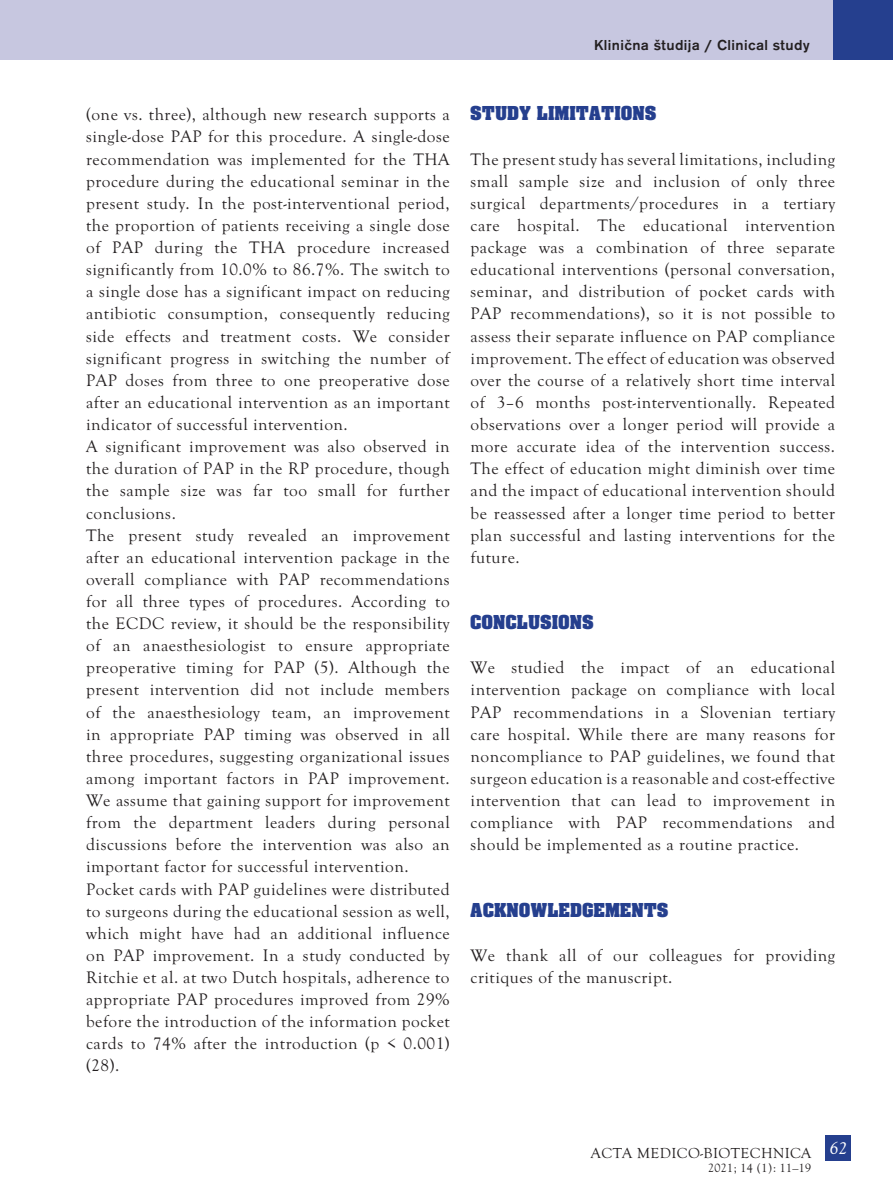
<style>
.page{position:relative;width:893px;height:1191px;background:#fff}
.page>*{position:absolute;margin:0;border:0;box-sizing:border-box;transform-origin:0 0}
.Mednaslov{font:700 21px "Aachen PCE";letter-spacing:.03em;color:#253f8e}
.t1{font:italic 18px "Goudy Old Sty TCE";color:#fff}
.Navaden{font:17.25px/22px "Goudy Old Sty TCE";letter-spacing:.03em;color:#231f20;text-align:justify}
.t2{font:500 15px "Accius TCE";letter-spacing:.025em;color:#231f20}
.t3{font:15px "Goudy Old Sty TCE";letter-spacing:.025em;color:#231f20}
.NOGA_letnik_LEVA{font:12px "MM Goudy";letter-spacing:.025em;color:#231f20}
</style>
<div class="page">
<div style="left:825px;top:1135px;width:26px;height:26px;background:#253f8e"></div>
<div style="left:0;top:0;width:833px;height:60px;background:#c7c7e0"></div>
<div style="left:833px;top:0;width:60px;height:60px;background:#253f8e"></div>
<p class="t2" style="left:594px;top:36px;width:217px">Klinična študija / Clinical study</p>
<p class="Navaden" style="left:86px;top:104px;width:365px">(one vs. three), although new research supports a single-dose PAP for this procedure. A single-dose recommendation was implemented for the THA procedure during the educational seminar in the present study. In the post-interventional period, the proportion of patients receiving a single dose of PAP during the THA procedure increased significantly from 10.0% to 86.7%. The switch to a single dose has a significant impact on reducing antibiotic consumption, consequently reducing side effects and treatment costs. We consider significant progress in switching the number of PAP doses from three to one preoperative dose after an educational intervention as an important indicator of successful intervention.</p>
<p class="Navaden" style="left:86px;top:435px;width:365px">A significant improvement was also observed in the duration of PAP in the RP procedure, though the sample size was far too small for further conclusions.</p>
<p class="Navaden" style="left:86px;top:524px;width:365px">The present study revealed an improvement after an educational intervention package in the overall compliance with PAP recommendations for all three types of procedures. According to the ECDC review, it should be the responsibility of an anaesthesiologist to ensure appropriate preoperative timing for PAP (5). Although the present intervention did not include members of the anaesthesiology team, an improvement in appropriate PAP timing was observed in all three procedures, suggesting organizational issues among important factors in PAP improvement.<br>We assume that gaining support for improvement from the department leaders during personal discussions before the intervention was also an important factor for successful intervention.</p>
<p class="Navaden" style="left:86px;top:878px;width:365px">Pocket cards with PAP guidelines were distributed to surgeons during the educational session as well, which might have had an additional influence on PAP improvement. In a study conducted by Ritchie et al. at two Dutch hospitals, adherence to appropriate PAP procedures improved from 29% before the introduction of the information pocket cards to 74% after the introduction (p &lt; 0.001) (28).</p>
<p class="Mednaslov" style="left:471px;top:103px;width:187px">STUDY LIMITATIONS</p>
<p class="Navaden" style="left:471px;top:148px;width:366px">The present study has several limitations, including small sample size and inclusion of only three surgical departments/procedures in a tertiary care hospital. The educational intervention package was a combination of three separate educational interventions (personal conversation, seminar, and distribution of pocket cards with PAP recommendations), so it is not possible to assess their separate influence on PAP compliance improvement. The effect of education was observed over the course of a relatively short time interval of 3–6 months post-interventionally. Repeated observations over a longer period will provide a more accurate idea of the intervention success.<br>The effect of education might diminish over time and the impact of educational intervention should be reassessed after a longer time period to better plan successful and lasting interventions for the future.</p>
<p class="Mednaslov" style="left:471px;top:611px;width:124px">CONCLUSIONS</p>
<p class="Navaden" style="left:471px;top:657px;width:366px">We studied the impact of an educational intervention package on compliance with local PAP recommendations in a Slovenian tertiary care hospital. While there are many reasons for noncompliance to PAP guidelines, we found that surgeon education is a reasonable and cost-effective intervention that can lead to improvement in compliance with PAP recommendations and should be implemented as a routine practice.</p>
<p class="Mednaslov" style="left:471px;top:899px;width:199px">ACKNOWLEDGEMENTS</p>
<p class="Navaden" style="left:471px;top:944px;width:366px">We thank all of our colleagues for providing critiques of the manuscript.</p>
<p class="t3" style="left:591px;top:1144px;width:222px">ACTA MEDICO-BIOTECHNICA</p>
<p class="NOGA_letnik_LEVA" style="left:708px;top:1160px;width:105px">2021; 14 (1): 11–19</p>
<p class="t1" style="left:829px;top:1138px;width:19px">62</p>
</div>
